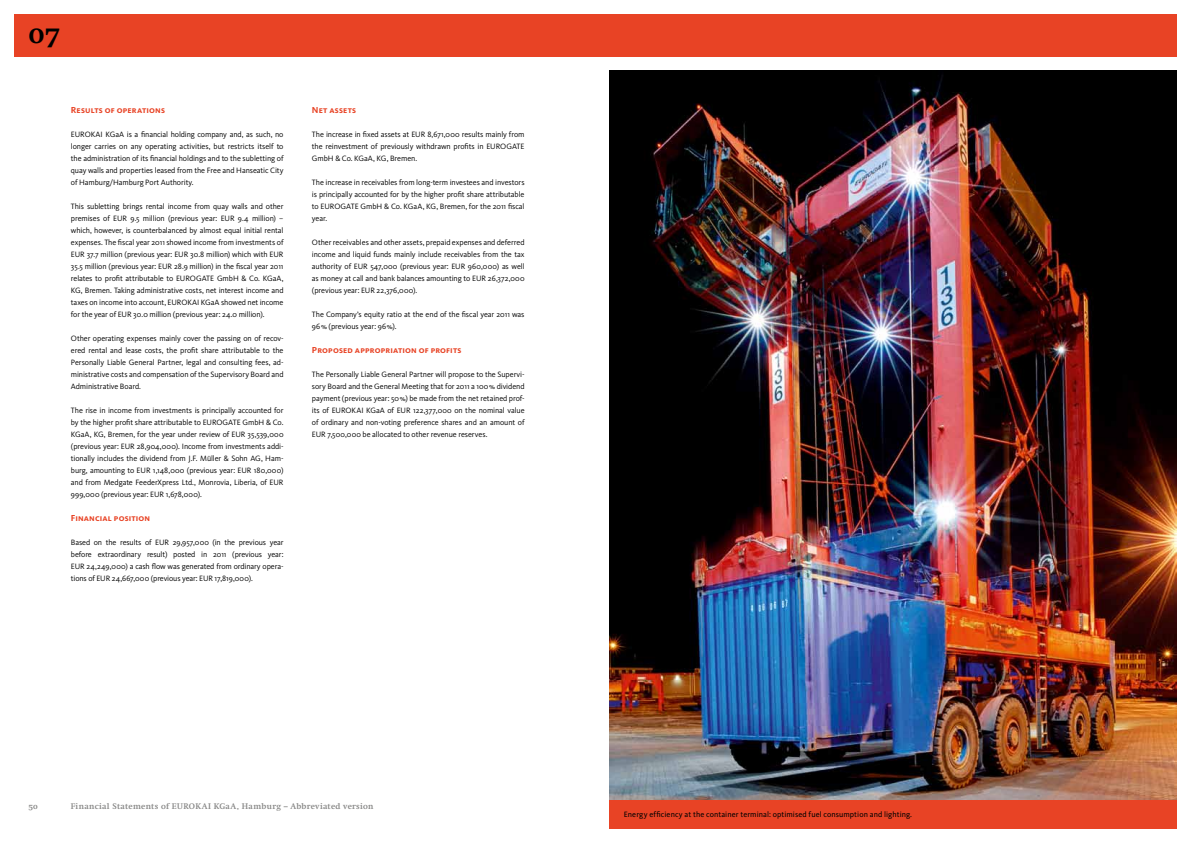
<style>
.page{position:relative;width:1191px;height:842px;background:#fff}
.page>*{position:absolute;margin:0;border:0;box-sizing:border-box;transform-origin:0 0}
.t1{font:700 28px "Nu Swift";color:#000}
.t2{font:9px "Kievit Bold SC";letter-spacing:.02em;color:#e84325}
.t3{font:8px/12px "Kievit";letter-spacing:-.01em;color:#000;text-align:justify}
.t4{font:8px "Kievit";letter-spacing:.01em;color:#000}
.t5{font:700 8px "Nu Swift";letter-spacing:.035em;color:#878786}
</style>
<div class="page">
<div style="left:14px;top:14px;width:1162px;height:43px;background:#e84325"></div>
<div style="left:609px;top:800px;width:567px;height:28px;background:#e84325"></div>
<img style="left:609px;top:70px;width:567px;height:730px">
<h1 class="t1" style="left:28px;top:17px;width:34px">07</h1>
<p class="t2" style="left:71px;top:105px;width:96px">Results of operations</p>
<p class="t3" style="left:71px;top:129px;width:214px">EUROKAI KGaA is a financial holding company and, as such, no longer carries on any operating activities, but restricts itself to the administration of its financial holdings and to the subletting of quay walls and properties leased from the Free and Hanseatic City of Hamburg/Hamburg Port Authority.</p>
<p class="t3" style="left:71px;top:201px;width:214px">This subletting brings rental income from quay walls and other premises of EUR 9.5 million (previous year: EUR 9.4 million) – which, however, is counterbalanced by almost equal initial rental expenses. The fiscal year 2011 showed income from investments of EUR 37.7 million (previous year: EUR 30.8 million) which with EUR 35.5 million (previous year: EUR 28.9 million) in the fiscal year 2011 relates to profit attributable to EUROGATE GmbH &amp; Co. KGaA, KG, Bremen. Taking administrative costs, net interest income and taxes on income into account, EUROKAI KGaA showed net income for the year of EUR 30.0 million (previous year: 24.0 million).</p>
<p class="t3" style="left:71px;top:333px;width:214px">Other operating expenses mainly cover the passing on of recov&shy;ered rental and lease costs, the profit share attributable to the Personally Liable General Partner, legal and consulting fees, ad&shy;ministrative costs and compensation of the Supervisory Board and Administrative Board.</p>
<p class="t3" style="left:71px;top:405px;width:214px">The rise in income from investments is principally accounted for by the higher profit share attributable to EUROGATE GmbH &amp; Co.<br>KGaA, KG, Bremen, for the year under review of EUR 35,539,000 (previous year: EUR 28,904,000). Income from investments addi&shy;tionally includes the dividend from J.F. Müller &amp; Sohn AG, Ham&shy;burg, amounting to EUR 1,148,000 (previous year: EUR 180,000) and from Medgate FeederXpress Ltd., Monrovia, Liberia, of EUR 999,000 (previous year: EUR 1,678,000).</p>
<p class="t2" style="left:71px;top:513px;width:81px">Financial position</p>
<p class="t3" style="left:71px;top:537px;width:214px">Based on the results of EUR 29,957,000 (in the previous year before extraordinary result) posted in 2011 (previous year:<br>EUR 24,249,000) a cash flow was generated from ordinary opera&shy;tions of EUR 24,667,000 (previous year: EUR 17,819,000).</p>
<p class="t2" style="left:312px;top:105px;width:46px">Net assets</p>
<p class="t3" style="left:312px;top:129px;width:214px">The increase in fixed assets at EUR 8,671,000 results mainly from the reinvestment of previously withdrawn profits in EUROGATE GmbH &amp; Co. KGaA, KG, Bremen.</p>
<p class="t3" style="left:312px;top:177px;width:214px">The increase in receivables from long-term investees and investors is principally accounted for by the higher profit share attributable to EUROGATE GmbH &amp; Co. KGaA, KG, Bremen, for the 2011 fiscal year.</p>
<p class="t3" style="left:312px;top:237px;width:214px">Other receivables and other assets, prepaid expenses and deferred income and liquid funds mainly include receivables from the tax authority of EUR 547,000 (previous year: EUR 960,000) as well as money at call and bank balances amounting to EUR 26,372,000 (previous year: EUR 22,376,000).</p>
<p class="t3" style="left:312px;top:309px;width:214px">The Company’s equity ratio at the end of the fiscal year 2011 was<br>96% (previous year: 96%).</p>
<p class="t2" style="left:312px;top:345px;width:151px">Proposed appropriation of profits</p>
<p class="t3" style="left:312px;top:369px;width:214px">The Personally Liable General Partner will propose to the Supervi&shy;sory Board and the General Meeting that for 2011 a 100% dividend payment (previous year: 50%) be made from the net retained prof&shy;its of EUROKAI KGaA of EUR 122,377,000 on the nominal value of ordinary and non-voting preference shares and an amount of EUR 7,500,000 be allocated to other revenue reserves.</p>
<p class="t5" style="left:28px;top:802px;width:11px">50</p>
<p class="t5" style="left:71px;top:802px;width:304px">Financial Statements of EUROKAI KGaA, Hamburg – Abbreviated version</p>
<p class="t4" style="left:624px;top:810px;width:290px">Energy efficiency at the container terminal: optimised fuel consumption and lighting.</p>
</div>
